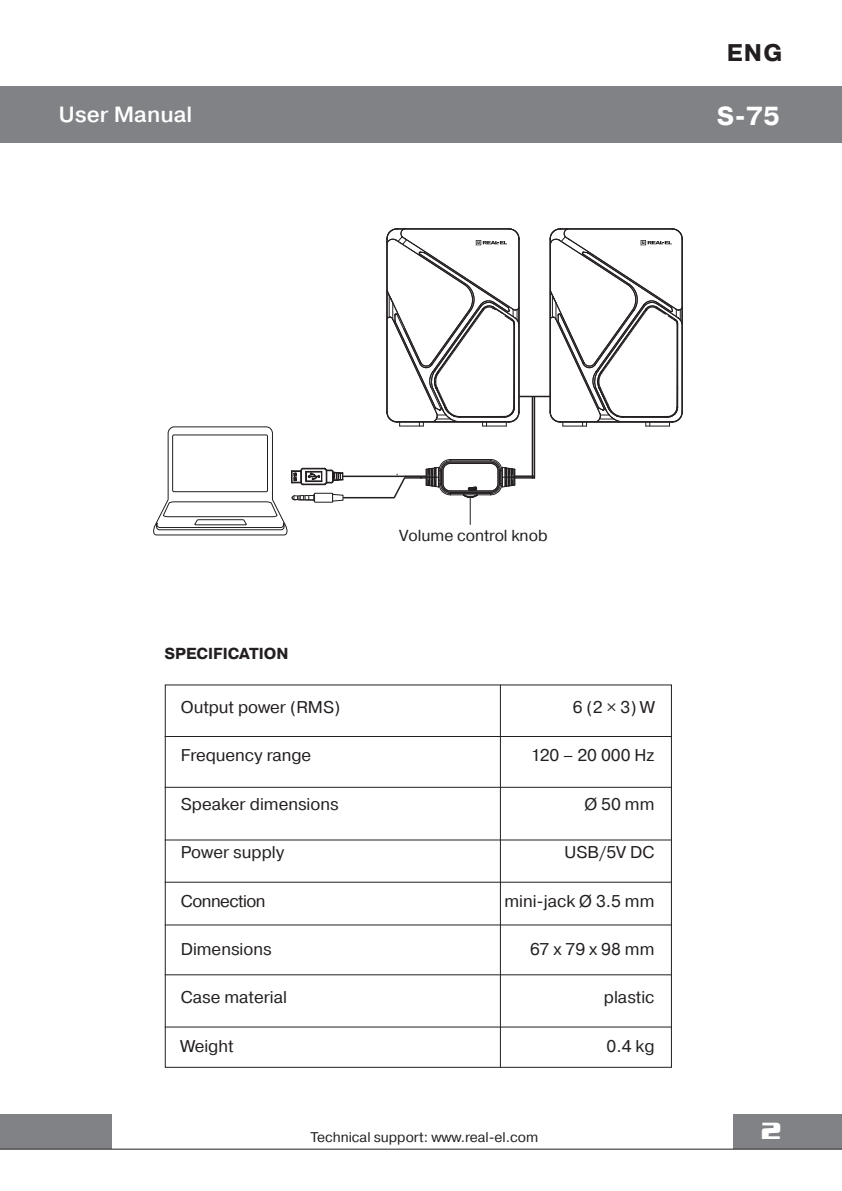
<style>
.page{position:relative;width:842px;height:1191px;background:#fff}
.page>*{position:absolute;margin:0;border:0;box-sizing:border-box;transform-origin:0 0}
.t1{font:700 26px "Pragmatica";color:#fff}
.t2{font:700 24px "Pragmatica";color:#231f20}
.t3{font:700 23.2px "Enter Sansman";color:#fff;scale:1.19 1}
.t4{font:500 22px "Pragmatica";color:#fff}
.t5{font:17px "Pragmatica";color:#231f20}
.t6{font:17px "Pragmatica";letter-spacing:-.03em;color:#231f20}
.t7{font:15.8px "Pragmatica";color:#231f20}
.t8{font:700 15.8px "Pragmatica";color:#231f20}
.t9{font:14px "Pragmatica";color:#231f20}
</style>
<div class="page">
<div style="left:0;top:86px;width:842px;height:57px;background:#808285"></div>
<div style="left:733px;top:1114px;width:109px;height:35px;background:#808285"></div>
<div style="left:0;top:1114px;width:112px;height:35px;background:#808285"></div>
<hr style="left:0;top:1148px;width:842px;height:1px;background:#231f20">
<hr style="left:532px;top:396px;width:1px;height:82px;background:#231f20">
<hr style="left:534px;top:396px;width:1px;height:82px;background:#231f20">
<hr style="left:342px;top:475px;width:63px;height:2px;background:#231f20">
<hr style="left:343px;top:497px;width:51px;height:1px;background:#231f20">
<svg style="left:153px;top:426px;width:190px;height:110px"></svg>
<div style="left:172px;top:434px;width:96px;height:58px;border:1px solid #231f20"></div>
<hr style="left:519px;top:396px;width:31px;height:1px;background:#231f20">
<svg style="left:392px;top:459px;width:143px;height:66px"></svg>
<svg style="left:549px;top:228px;width:134px;height:198px"></svg>
<svg style="left:386px;top:228px;width:134px;height:198px"></svg>
<hr style="left:165px;top:736px;width:506px;height:1px;background:#231f20">
<hr style="left:165px;top:787px;width:506px;height:1px;background:#231f20">
<hr style="left:165px;top:839px;width:506px;height:1px;background:#231f20">
<hr style="left:165px;top:882px;width:506px;height:1px;background:#231f20">
<hr style="left:165px;top:924px;width:506px;height:1px;background:#231f20">
<hr style="left:165px;top:974px;width:506px;height:1px;background:#231f20">
<hr style="left:165px;top:1026px;width:506px;height:1px;background:#231f20">
<hr style="left:500px;top:685px;width:1px;height:382px;background:#231f20">
<p class="t4" style="left:59px;top:101px;width:135px">User Manual</p>
<h2 class="t2" style="left:727px;top:37px;width:57px">ENG</h2>
<h1 class="t1" style="left:717px;top:99px;width:65px">S-75</h1>
<p class="t8" style="left:164px;top:643px;width:126px">SPECIFICATION</p>
<p class="t5" style="left:181px;top:696px;width:161px">Output power (RMS)</p>
<p class="t5" style="left:181px;top:745px;width:132px">Frequency range</p>
<p class="t5" style="left:181px;top:793px;width:159px">Speaker dimensions</p>
<p class="t5" style="left:181px;top:841px;width:105px">Power supply</p>
<p class="t6" style="left:181px;top:890px;width:86px">Connection</p>
<p class="t5" style="left:181px;top:938px;width:92px">Dimensions</p>
<p class="t5" style="left:181px;top:987px;width:108px">Case material</p>
<p class="t5" style="left:181px;top:1035px;width:54px">Weight</p>
<p class="t7" style="left:399px;top:526px;width:150px">Volume control knob</p>
<p class="t5" style="left:573px;top:696px;width:83px">6 (2 × 3) W</p>
<p class="t5" style="left:531px;top:745px;width:125px">120 – 20 000 Hz</p>
<p class="t5" style="left:584px;top:793px;width:72px">Ø 50 mm</p>
<p class="t5" style="left:565px;top:841px;width:91px">USB/5V DC</p>
<p class="t5" style="left:504px;top:890px;width:152px">mini-jack Ø 3.5 mm</p>
<p class="t5" style="left:530px;top:938px;width:126px">67 х 79 х 98 mm</p>
<p class="t5" style="left:604px;top:987px;width:52px">plastic</p>
<p class="t5" style="left:606px;top:1035px;width:49px">0.4 kg</p>
<p class="t9" style="left:311px;top:1128px;width:229px">Technical support: www.real-el.com</p>
<h3 class="t3" style="left:760px;top:1118px;width:19px">2</h3>
</div>
